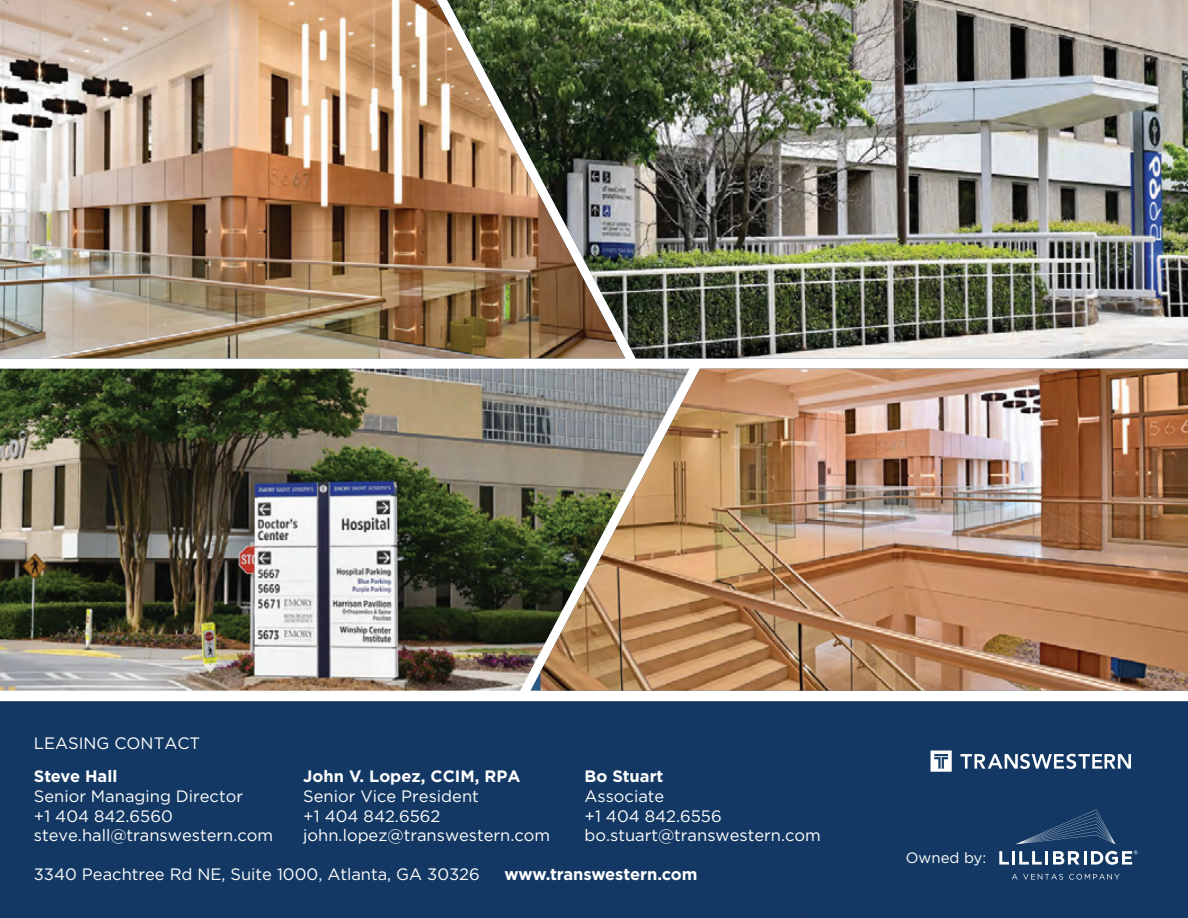
<style>
.page{position:relative;width:1188px;height:918px;background:#fff}
.page>*{position:absolute;margin:0;border:0;box-sizing:border-box;transform-origin:0 0}
.t1{font:16.5px/19.6px "Gotham";color:#fff}
.t2{font:700 16.5px "Gotham";color:#fff}
.t3{font:15px "Gotham";color:#fff}
.s1{font-weight:700}
</style>
<div class="page">
<img style="left:0;top:369px;width:530px;height:322px">
<img style="left:541px;top:369px;width:647px;height:322px">
<img style="left:0;top:0;width:447px;height:358px">
<img style="left:447px;top:0;width:741px;height:358px">
<div style="left:0;top:701px;width:799px;height:217px;background:#133863"></div>
<div style="left:799px;top:701px;width:389px;height:217px;background:#133863"></div>
<svg style="left:1016px;top:810px;width:99px;height:34px;background:#22456d"></svg>
<svg style="left:1012px;top:874px;width:51px;height:6px"></svg>
<svg style="left:1069px;top:874px;width:51px;height:6px"></svg>
<svg style="left:999px;top:851px;width:10px;height:14px"></svg>
<hr style="left:1012px;top:851px;width:3px;height:14px;background:#fff">
<svg style="left:1019px;top:851px;width:23px;height:14px"></svg>
<hr style="left:1045px;top:851px;width:3px;height:14px;background:#fff">
<svg style="left:1053px;top:851px;width:26px;height:14px"></svg>
<hr style="left:1084px;top:851px;width:3px;height:14px;background:#fff">
<svg style="left:1091px;top:851px;width:46px;height:14px"></svg>
<svg style="left:931px;top:751px;width:21px;height:21px"></svg>
<svg style="left:960px;top:754px;width:171px;height:15px"></svg>
<p class="t1" style="left:34px;top:733px;width:168px">LEASING CONTACT</p>
<p class="t2" style="left:34px;top:765px;width:85px">Steve Hall</p>
<p class="t1" style="left:34px;top:786px;width:211px">Senior Managing Director</p>
<p class="t1" style="left:34px;top:806px;width:140px">+1 404 842.6560</p>
<p class="t1" style="left:34px;top:825px;width:241px">steve.hall@transwestern.com</p>
<p class="t1" style="left:303px;top:766px;width:249px"><span class="s1">John V. Lopez, CCIM, RPA<br></span>Senior Vice President<br>+1 404 842.6562 john.lopez@transwestern.com</p>
<p class="t2" style="left:585px;top:765px;width:80px">Bo Stuart</p>
<p class="t1" style="left:585px;top:786px;width:81px">Associate</p>
<p class="t1" style="left:585px;top:806px;width:139px">+1 404 842.6556</p>
<p class="t1" style="left:585px;top:825px;width:238px">bo.stuart@transwestern.com</p>
<p class="t1" style="left:34px;top:864px;width:447px">3340 Peachtree Rd NE, Suite 1000, Atlanta, GA 30326</p>
<p class="t2" style="left:505px;top:863px;width:194px">www.transwestern.com</p>
<p class="t3" style="left:906px;top:849px;width:82px">Owned by:</p>
</div>
